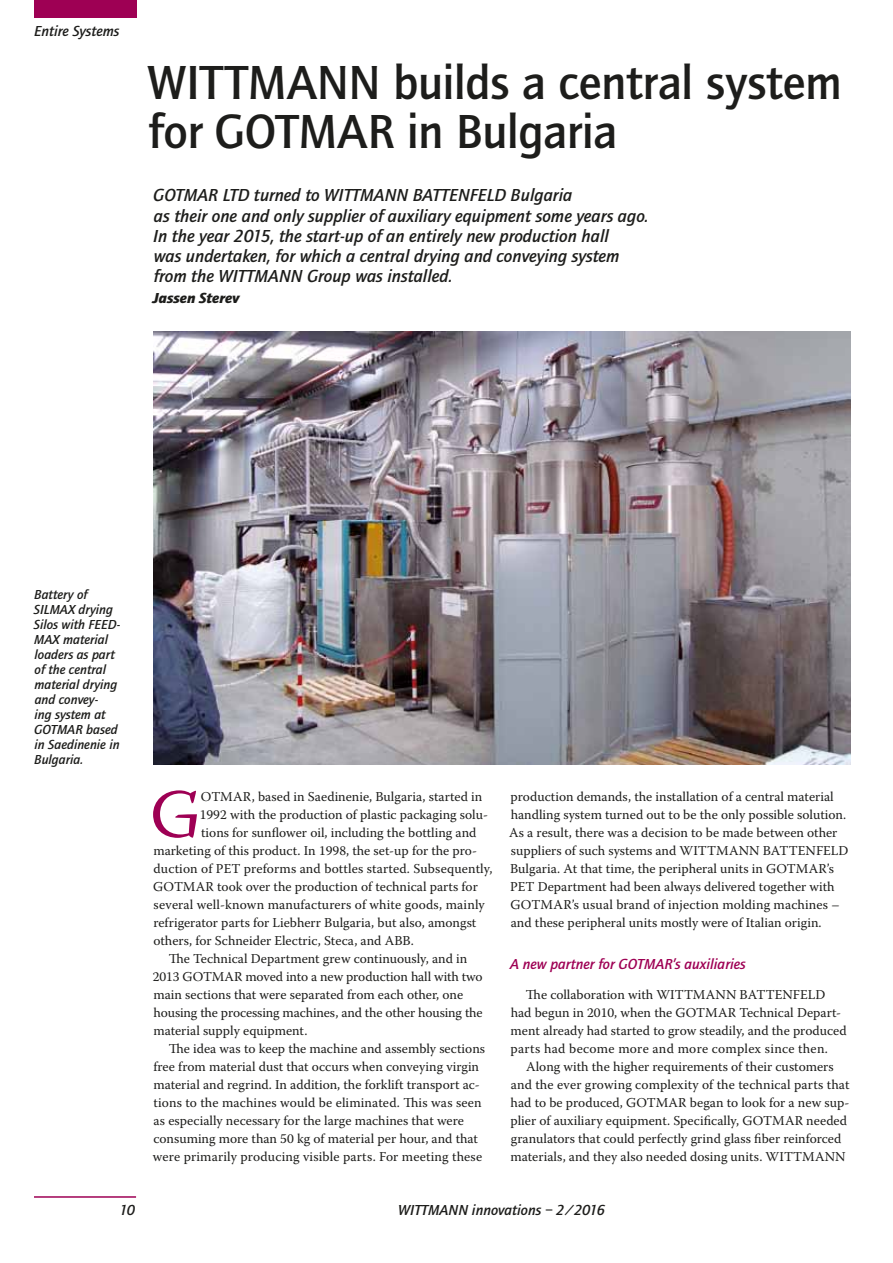
<style>
.page{position:relative;width:893px;height:1263px;background:#fff}
.page>*{position:absolute;margin:0;border:0;box-sizing:border-box;transform-origin:0 0}
.t1{font:68.25px "Warnock Pro";color:#9e0054}
.t2{font:500 49.5px/49.5px "Quay Sans";letter-spacing:-.01em;color:#1d1d1b}
.t3{font:italic 500 18px/20.2px "Quay Sans";color:#1d1d1b}
.t4{font:italic 500 15px "Quay Sans";color:#1d1d1b}
.t5{font:italic 500 15px "Quay Sans";color:#9e0054}
.t6{font:italic 900 15px "Quay Sans";color:#1d1d1b}
.t7{font:13.5px/18px "Warnock Pro";color:#1d1d1b}
.t8{font:italic 500 13.5px/15px "Quay Sans";color:#1d1d1b}
</style>
<div class="page">
<div style="left:34px;top:0;width:102px;height:18px;background:#9e0054"></div>
<hr style="left:34px;top:1196px;width:102px;height:2px;background:#9e0054">
<img style="left:153px;top:332px;width:697px;height:432px">
<p class="t4" style="left:34px;top:22px;width:87px">Entire Systems</p>
<h2 class="t2" style="left:147px;top:58px;width:696px">WITTMANN builds a central system for GOTMAR in Bulgaria</h2>
<p class="t3" style="left:153px;top:185px;width:497px">GOTMAR LTD turned to WITTMANN BATTENFELD Bulgaria<br>as their one and only supplier of auxiliary equipment some years ago.<br>In the year 2015, the start-up of an entirely new production hall<br>was undertaken, for which a central drying and conveying system from the WITTMANN Group was installed.</p>
<p class="t6" style="left:153px;top:289px;width:88px">Jassen Sterev</p>
<p class="t8" style="left:34px;top:587px;width:88px">Battery of<br>SILMAX drying<br>Silos with FEED-<br>MAX material loaders as part of the central material drying and convey-<br>ing system at<br>GOTMAR based in Saedinenie in<br>Bulgaria.</p>
<h1 class="t1" style="left:150px;top:773px;width:52px">G</h1>
<p class="t7" style="left:201px;top:787px;width:283px">OTMAR, based in Saedinenie, Bulgaria, started in</p>
<p class="t7" style="left:200px;top:805px;width:290px">1992 with the production of plastic packaging solu-</p>
<p class="t7" style="left:201px;top:823px;width:277px">tions for sunflower oil, including the bottling and</p>
<p class="t7" style="left:153px;top:841px;width:325px">marketing of this product. In 1998, the set-up for the pro-</p>
<p class="t7" style="left:153px;top:859px;width:341px">duction of PET preforms and bottles started. Subsequently,</p>
<p class="t7" style="left:153px;top:877px;width:326px">GOTMAR took over the production of technical parts for</p>
<p class="t7" style="left:154px;top:895px;width:333px">several well-known manufacturers of white goods, mainly</p>
<p class="t7" style="left:153px;top:913px;width:325px">refrigerator parts for Liebherr Bulgaria, but also, amongst</p>
<p class="t7" style="left:153px;top:931px;width:262px">others, for Schneider Electric, Steca, and ABB.</p>
<p class="t7" style="left:169px;top:949px;width:300px">The Technical Department grew continuously, and in</p>
<p class="t7" style="left:153px;top:967px;width:331px">2013 GOTMAR moved into a new production hall with two</p>
<p class="t7" style="left:153px;top:985px;width:311px">main sections that were separated from each other, one</p>
<p class="t7" style="left:153px;top:1003px;width:331px">housing the processing machines, and the other housing the</p>
<p class="t7" style="left:153px;top:1021px;width:156px">material supply equipment.</p>
<p class="t7" style="left:169px;top:1039px;width:318px">The idea was to keep the machine and assembly sections</p>
<p class="t7" style="left:153px;top:1057px;width:327px">free from material dust that occurs when conveying virgin</p>
<p class="t7" style="left:153px;top:1075px;width:328px">material and regrind. In addition, the forklift transport ac-</p>
<p class="t7" style="left:153px;top:1093px;width:330px">tions to the machines would be eliminated. This was seen</p>
<p class="t7" style="left:154px;top:1111px;width:312px">as especially necessary for the large machines that were</p>
<p class="t7" style="left:153px;top:1129px;width:326px">consuming more than 50 kg of material per hour, and that</p>
<p class="t7" style="left:153px;top:1147px;width:331px">were primarily producing visible parts. For meeting these</p>
<p class="t7" style="left:509px;top:787px;width:341px">production demands, the installation of a central material handling system turned out to be the only possible solution.<br>As a result, there was a decision to be made between other suppliers of such systems and WITTMANN BATTENFELD Bulgaria. At that time, the peripheral units in GOTMAR’s PET Department had been always delivered together with GOTMAR’s usual brand of injection molding machines – and these peripheral units mostly were of Italian origin.</p>
<p class="t5" style="left:510px;top:955px;width:237px">A new partner for GOTMAR’s auxiliaries</p>
<p class="t7" style="left:510px;top:985px;width:338px;text-indent:15px">The collaboration with WITTMANN BATTENFELD had begun in 2010, when the GOTMAR Technical Depart&shy;ment already had started to grow steadily, and the produced parts had become more and more complex since then.</p>
<p class="t7" style="left:510px;top:1057px;width:341px;text-align:center">Along with the higher requirements of their customers<br>and the ever growing complexity of the technical parts that had to be produced, GOTMAR began to look for a new sup&shy;plier of auxiliary equipment. Specifically, GOTMAR needed granulators that could perfectly grind glass fiber reinforced materials, and they also needed dosing units. WITTMANN</p>
<p class="t4" style="left:120px;top:1201px;width:17px">10</p>
<p class="t4" style="left:398px;top:1201px;width:208px">WITTMANN innovations – 2/2016</p>
</div>
